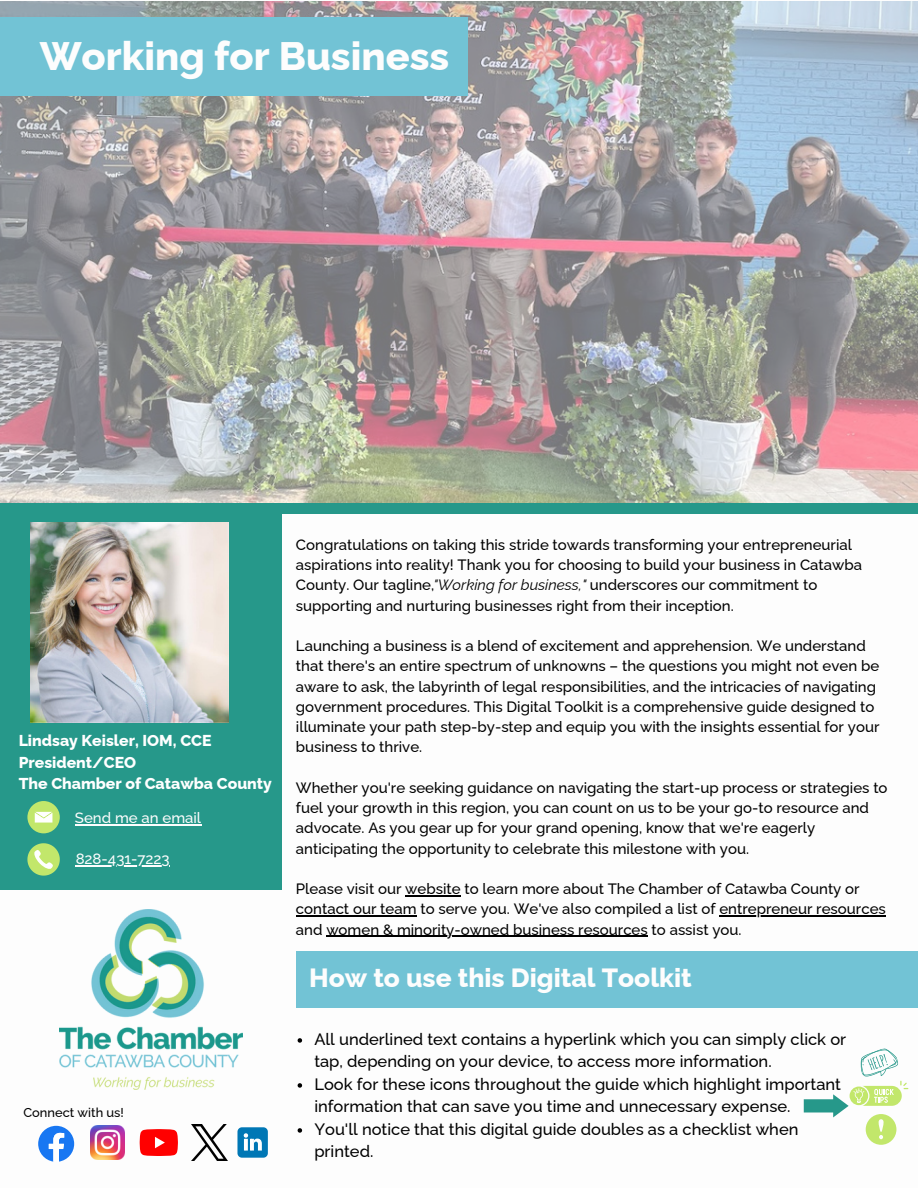
<style>
.page{position:relative;width:918px;height:1188px;background:#fff}
.page>*{position:absolute;margin:0;border:0;box-sizing:border-box;transform-origin:0 0}
.t1{font:800 39.75px "Raleway";color:#fdfdfd}
.t2{font:800 26.4px "Raleway";color:#fdfdfd}
.t3{font:500 16.5px/22.5px "Raleway";color:#000}
.t4{font:800 15.75px/21.3px "Raleway";color:#fff}
.t5{font:500 15px/20.2px "Raleway";color:#000}
.t6{font:500 15px "Raleway";color:#fdfdfd}
.t7{font:500 12.9px "Raleway";color:#000}
.s1{font-weight:400;font-style:italic}
</style>
<div class="page">
<img style="left:0;top:1px;width:918px;height:502px">
<div style="left:0;top:18px;width:468px;height:78px;background:#72c3d5"></div>
<div style="left:0;top:513px;width:281px;height:376px;background:#26988a"></div>
<img style="left:30px;top:522px;width:198px;height:200px">
<svg style="left:38px;top:1126px;width:36px;height:36px"></svg>
<img style="left:90px;top:1126px;width:34px;height:34px">
<svg style="left:140px;top:1129px;width:38px;height:27px"></svg>
<svg style="left:237px;top:1127px;width:31px;height:31px"></svg>
<div style="left:296px;top:951px;width:622px;height:56px;background:#72c3d5"></div>
<svg style="left:298px;top:1038px;width:4px;height:5px"></svg>
<svg style="left:298px;top:1083px;width:4px;height:5px"></svg>
<svg style="left:298px;top:1128px;width:4px;height:5px"></svg>
<div style="left:27px;top:801px;width:33px;height:32px;background:#c2e76b;border-radius:50%"></div>
<svg style="left:35px;top:812px;width:17px;height:11px"></svg>
<svg style="left:27px;top:843px;width:33px;height:33px"></svg>
<img style="left:60px;top:910px;width:182px;height:180px">
<div style="left:0;top:503px;width:918px;height:11px;background:#26988a"></div>
<svg style="left:804px;top:1048px;width:104px;height:96px"></svg>
<img style="left:192px;top:1124px;width:36px;height:36px">
<hr style="left:405px;top:895px;width:56px;height:1px;background:#000">
<hr style="left:296px;top:916px;width:121px;height:1px;background:#000">
<hr style="left:719px;top:916px;width:167px;height:1px;background:#000">
<hr style="left:326px;top:936px;width:322px;height:1px;background:#000">
<hr style="left:75px;top:824px;width:126px;height:1px;background:#fdfdfd">
<hr style="left:76px;top:865px;width:94px;height:1px;background:#fdfdfd">
<h4 class="t1" style="left:40px;top:33px;width:411px">Working for Business</h4>
<h4 class="t4" style="left:19px;top:730px;width:255px">Lindsay Keisler, IOM, CCE<br>President/CEO<br>The Chamber of Catawba County</h4>
<p class="t6" style="left:75px;top:809px;width:128px">Send me an email</p>
<p class="t6" style="left:76px;top:850px;width:96px">828-431-7223</p>
<h4 class="t7" style="left:23px;top:1105px;width:102px">Connect with us!</h4>
<h3 class="t5" style="left:296px;top:535px;width:568px">Congratulations on taking this stride towards transforming your entrepreneurial aspirations into reality! Thank you for choosing to build your business in Catawba County. Our tagline,<span class="s1">"Working for business,"</span> underscores our commitment to supporting and nurturing businesses right from their inception.</h3>
<h3 class="t5" style="left:296px;top:636px;width:585px">Launching a business is a blend of excitement and apprehension. We understand that there's an entire spectrum of unknowns – the questions you might not even be aware to ask, the labyrinth of legal responsibilities, and the intricacies of navigating government procedures. This Digital Toolkit is a comprehensive guide designed to illuminate your path step-by-step and equip you with the insights essential for your business to thrive.</h3>
<h3 class="t5" style="left:296px;top:778px;width:593px">Whether you're seeking guidance on navigating the start-up process or strategies to fuel your growth in this region, you can count on us to be your go-to resource and advocate. As you gear up for your grand opening, know that we're eagerly anticipating the opportunity to celebrate this milestone with you.</h3>
<h3 class="t5" style="left:296px;top:879px;width:591px">Please visit our website to learn more about The Chamber of Catawba County or contact our team to serve you. We've also compiled a list of entrepreneur resources</h3>
<h4 class="t5" style="left:296px;top:919px;width:447px">and women &amp; minority-owned business resources to assist you.</h4>
<h2 class="t2" style="left:309px;top:962px;width:384px">How to use this Digital Toolkit</h2>
<h3 class="t3" style="left:314px;top:1028px;width:533px">All underlined text contains a hyperlink which you can simply click or tap, depending on your device, to access more information.</h3>
<p class="t3" style="left:314px;top:1073px;width:528px">Look for these icons throughout the guide which highlight important information that can save you time and unnecessary expense.</p>
<h3 class="t3" style="left:314px;top:1118px;width:486px">You'll notice that this digital guide doubles as a checklist when printed.</h3>
</div>
